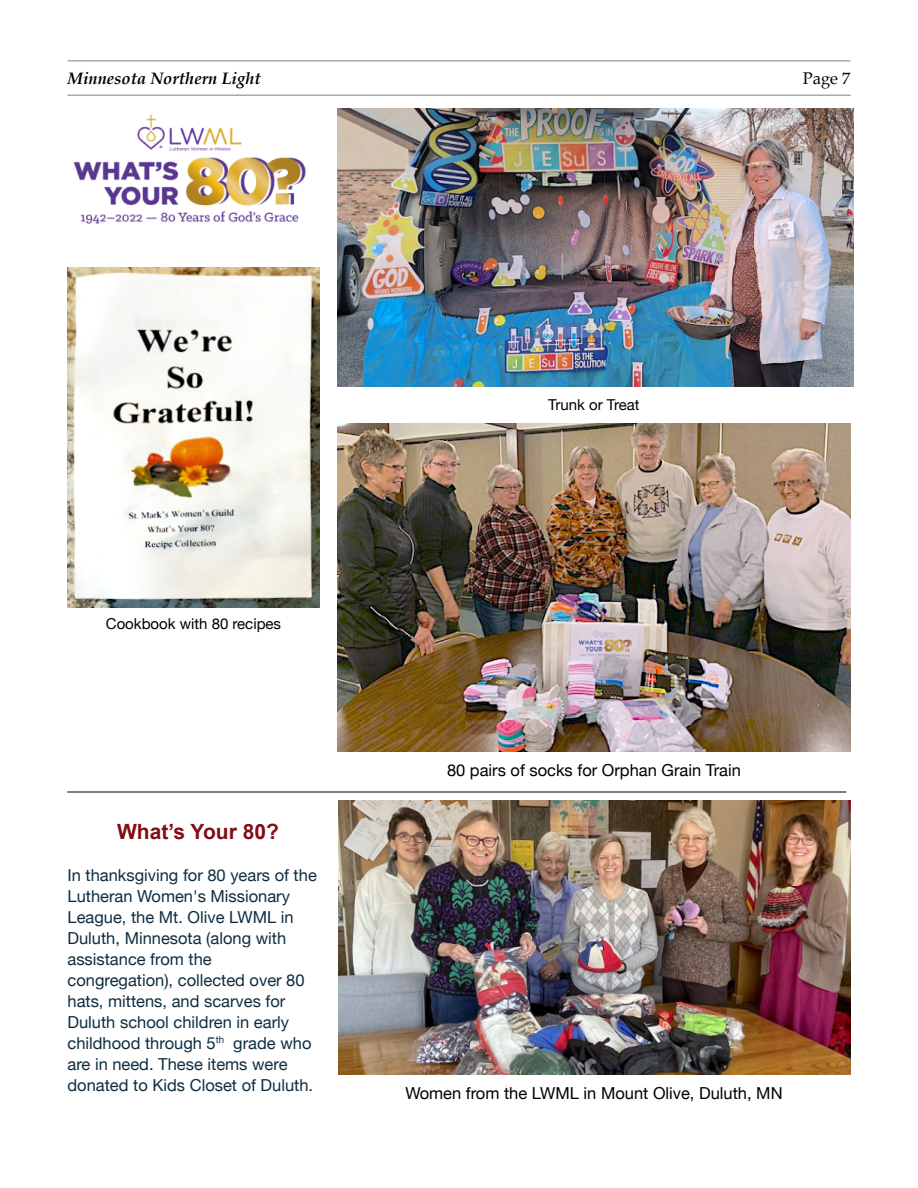
<style>
.page{position:relative;width:918px;height:1188px;background:#fff}
.page>*{position:absolute;margin:0;border:0;box-sizing:border-box;transform-origin:0 0}
.t1{font:700 21px "Arial";color:#830d17}
.t2{font:16.5px/21px "Helvetica Neue";color:#0e2d40}
.t3{font:16.5px "Helvetica Neue";color:#000}
.t4{font:italic 700 16.5px "Palatino";color:#000}
.t5{font:16.5px "Palatino";color:#000}
.t6{font:15px "Helvetica Neue";color:#000}
</style>
<div class="page">
<hr style="left:68px;top:94px;width:782px;height:2px;background:#a7a9ac">
<hr style="left:68px;top:60px;width:782px;height:2px;background:#a7a9ac">
<img style="left:338px;top:423px;width:512px;height:328px">
<img style="left:338px;top:108px;width:515px;height:279px">
<img style="left:73px;top:114px;width:233px;height:110px">
<img style="left:338px;top:801px;width:512px;height:274px">
<hr style="left:68px;top:792px;width:778px;height:1px;background:#000">
<img style="left:68px;top:267px;width:252px;height:341px">
<p class="t4" style="left:68px;top:70px;width:195px">Minnesota Northern Light</p>
<p class="t5" style="left:803px;top:70px;width:49px">Page 7</p>
<p class="t6" style="left:106px;top:614px;width:177px">Cookbook with 80 recipes</p>
<p class="t1" style="left:117px;top:823px;width:163px">What’s Your 80?</p>
<p class="t2" style="left:68px;top:864px;width:251px">In thanksgiving for 80 years of the<br>Lutheran Women's Missionary<br>League, the Mt. Olive LWML in<br>Duluth, Minnesota (along with assistance from the congregation), collected over 80 hats, mittens, and scarves for<br>Duluth school children in early childhood through 5<sup>th</sup> grade who are in need. These items were donated to Kids Closet of Duluth.</p>
<p class="t6" style="left:548px;top:396px;width:93px">Trunk or Treat</p>
<p class="t3" style="left:447px;top:760px;width:295px">80 pairs of socks for Orphan Grain Train</p>
<p class="t3" style="left:405px;top:1084px;width:379px">Women from the LWML in Mount Olive, Duluth, MN</p>
</div>
